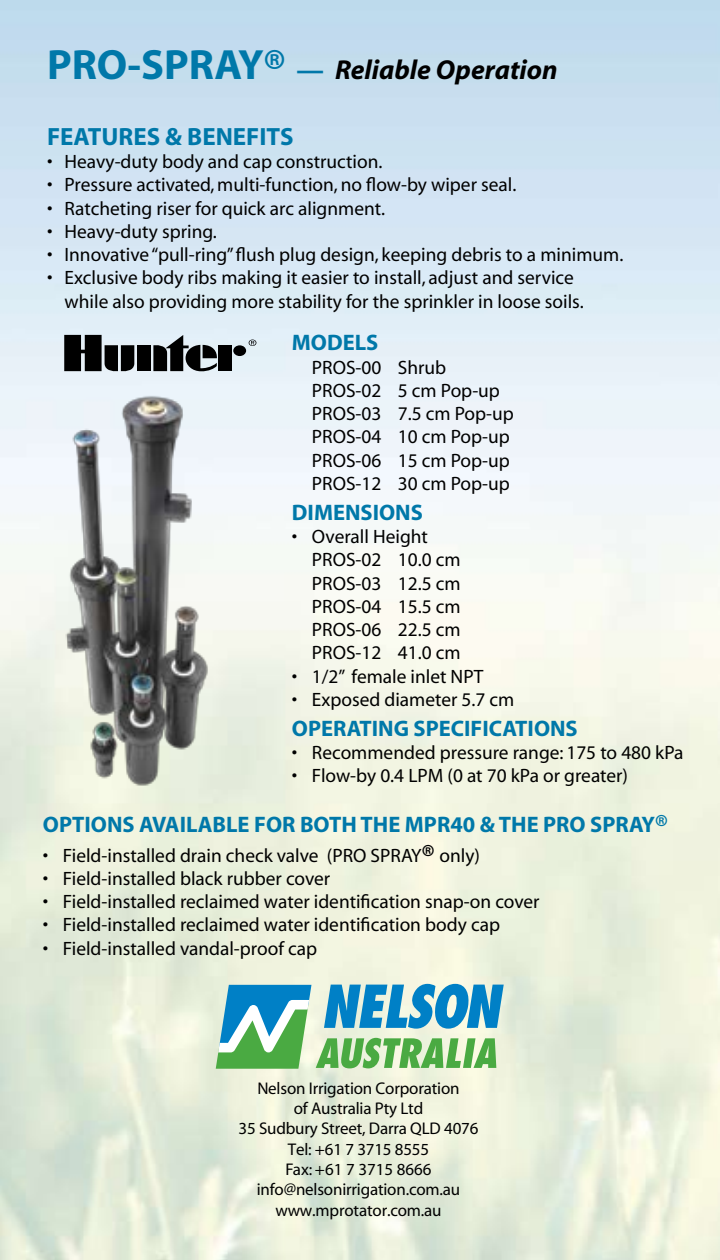
<style>
.page{position:relative;width:720px;height:1260px;background:#fff}
.page>*{position:absolute;margin:0;border:0;box-sizing:border-box;transform-origin:0 0}
.t1{font:italic 700 27.5px "Myriad";color:#000}
.t2{font:700 25px "Myriad";color:#0078a9}
.t3{font:700 22.5px "Myriad";color:#0078a9}
.t4{font:19.5px/23.2px "Myriad";color:#000}
.t5{font:17px/20.2px "Myriad";letter-spacing:-.01em;color:#000;text-align:center}
.s1{font-style:normal;font-size:42.5px;color:#0078a9}
.s2{font-style:normal;color:#0078a9}
.s3{font-size:25px}
.s4{font-weight:700;font-size:25px;color:#010101}
</style>
<div class="page">
<img style="left:0;top:0;width:720px;height:1260px">
<svg style="left:216px;top:984px;width:288px;height:85px;background:#78bbb0"></svg>
<img style="left:38px;top:374px;width:208px;height:430px">
<svg style="left:249px;top:340px;width:7px;height:6px"></svg>
<div style="left:137px;top:345px;width:14px;height:26px;background:#000"></div>
<div style="left:233px;top:345px;width:13px;height:11px;background:#000;border-radius:50%"></div>
<div style="left:219px;top:345px;width:13px;height:26px;background:#000"></div>
<svg style="left:153px;top:335px;width:64px;height:37px;background:#686e71"></svg>
<svg style="left:64px;top:335px;width:70px;height:36px;background:#3a3c3e"></svg>
<h1 class="t1" style="left:47px;top:55px;width:512px"><span class="s1">PRO-SPRAY®</span> <span class="s2">—</span> Reliable Operation</h1>
<p class="t2" style="left:47px;top:124px;width:248px">FEATURES &amp; BENEFITS</p>
<p class="t4" style="left:47px;top:151px;width:337px">• Heavy-duty body and cap construction.</p>
<p class="t4" style="left:47px;top:174px;width:471px">• Pressure activated, multi-function, no flow-by wiper seal.</p>
<p class="t4" style="left:47px;top:197px;width:340px">• Ratcheting riser for quick arc alignment.</p>
<p class="t4" style="left:47px;top:220px;width:171px">• Heavy-duty spring.</p>
<p class="t4" style="left:47px;top:244px;width:578px">• Innovative“pull-ring”flush plug design, keeping debris to a minimum.</p>
<p class="t4" style="left:65px;top:267px;width:521px;text-indent:-17px">• Exclusive body ribs making it easier to install, adjust and service while also providing more stability for the sprinkler in loose soils.</p>
<p class="t3" style="left:292px;top:331px;width:86px">MODELS</p>
<p class="t4" style="left:312px;top:356px;width:204px">PROS-00 Shrub<br>PROS-02 5 cm Pop-up<br>PROS-03 7.5 cm Pop-up<br>PROS-04 10 cm Pop-up<br>PROS-06 15 cm Pop-up<br>PROS-12 30 cm Pop-up</p>
<p class="t3" style="left:292px;top:501px;width:14px">DIMENSI</p>
<p class="t3" style="left:379px;top:501px;width:30px">ONS</p>
<p class="t4" style="left:312px;top:526px;width:150px;text-indent:-20px">• Overall Height<br>PROS-02 10.0 cm<br>PROS-03 12.5 cm<br>PROS-04 15.5 cm<br>PROS-06 22.5 cm<br>PROS-12 41.0 cm</p>
<p class="t4" style="left:292px;top:665px;width:193px">• 1/2” female inlet NPT</p>
<p class="t4" style="left:292px;top:688px;width:224px">• Exposed diameter 5.7 cm</p>
<p class="t3" style="left:292px;top:717px;width:287px">OPERATING SPECIFICATIONS</p>
<p class="t4" style="left:292px;top:742px;width:393px">• Recommended pressure range: 175 to 480 kPa</p>
<p class="t4" style="left:292px;top:765px;width:338px">• Flow-by 0.4 LPM (0 at 70 kPa or greater)</p>
<p class="t3" style="left:43px;top:812px;width:470px">OPTIONS AVAILABLE FOR BOTH THE MPR40 &amp; THE</p>
<p class="t3" style="left:543px;top:812px;width:62px">PR O SPRA</p>
<p class="t3" style="left:642px;top:812px;width:28px">Y<span class="s3">®</span></p>
<p class="t4" style="left:43px;top:844px;width:439px">• Field-installed drain check valve (PRO SPRAY<span class="s4">®</span> only)</p>
<p class="t4" style="left:43px;top:868px;width:289px">• Field-installed black rubber cover</p>
<p class="t4" style="left:43px;top:891px;width:498px">• Field-installed reclaimed water identification snap-on cover</p>
<p class="t4" style="left:43px;top:914px;width:459px">• Field-installed reclaimed water identification body cap</p>
<p class="t4" style="left:43px;top:937px;width:276px">• Field-installed vandal-proof cap</p>
<p class="t5" style="left:239px;top:1079px;width:241px">Nelson Irrigation Corporation<br>of Australia Pty Ltd<br>35 Sudbury Street, Darra QLD 4076<br>Tel: +61 7 3715 8555<br>Fax:+61 7 3715 8666 info@nelsonirrigation.com.au www.mprotator.com.au</p>
</div>
